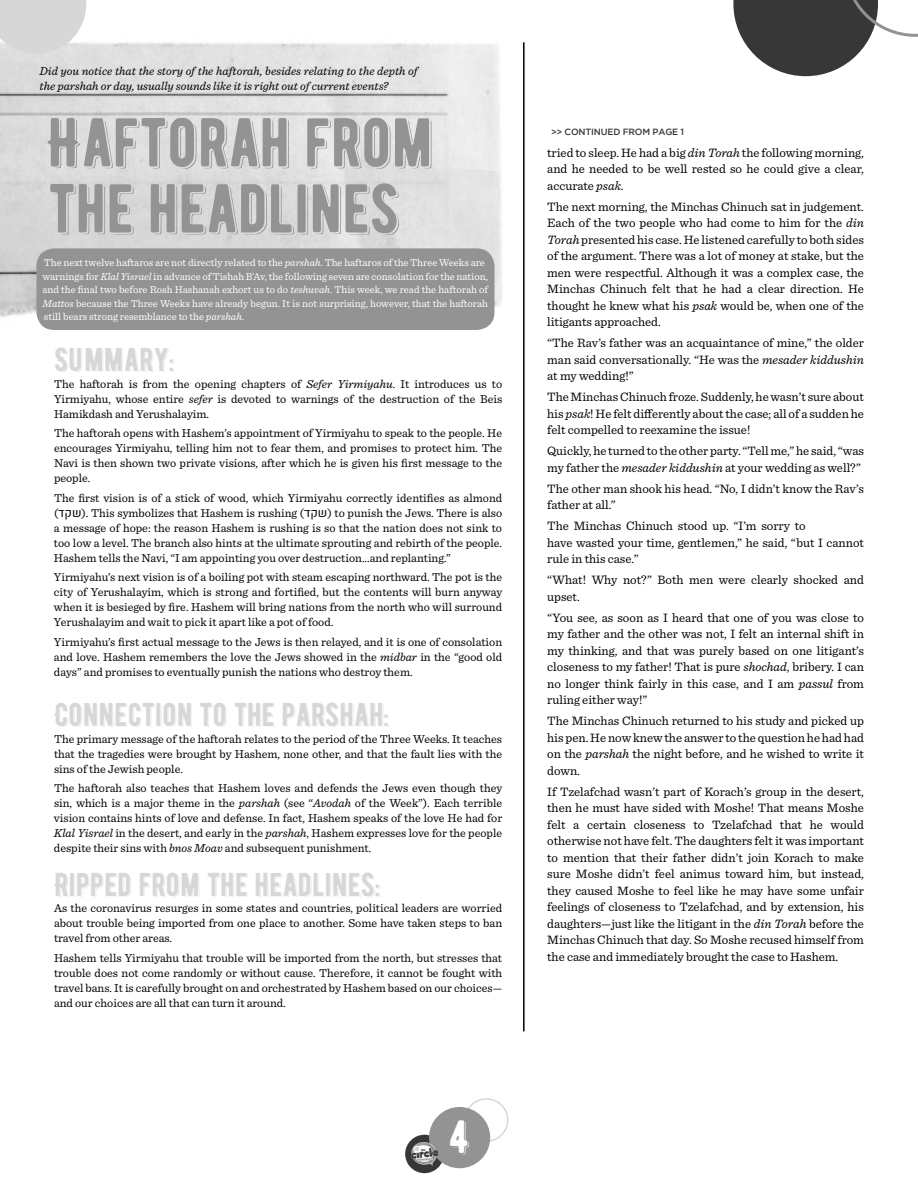
<style>
.page{position:relative;width:918px;height:1188px;background:#fff}
.page>*{position:absolute;margin:0;border:0;box-sizing:border-box;transform-origin:0 0}
.t1{font:69px/66px "BERNIERSHADE";letter-spacing:-.03em;color:#939393}
.t2{font:46.5px "BERNIERSHADE";color:#fff}
.t3{font:33px "BERNIERSHADE";letter-spacing:-.03em;color:#d7d7d7}
.t4{font:12.75px/16.5px "Sentinel";color:#000;text-align:justify}
.t5{font:12px/15px "Sentinel";color:#000;text-align:justify}
.t6{font:italic 12px/15px "Sentinel";color:#000}
.t7{font:12px "Heebo";color:#000}
.t8{font:10.5px/13.5px "Sentinel";color:#fff}
.t9{font:500 9px "Gotham";letter-spacing:-.015em;color:#373737}
.s1{font-style:italic}
.s2{font-family:"Heebo"}
</style>
<div class="page">
<img style="left:0;top:42px;width:502px;height:288px">
<svg style="left:0;top:0;width:86px;height:54px;background:#d9d9d9"></svg>
<svg style="left:733px;top:0;width:185px;height:76px"></svg>
<div style="left:464px;top:1098px;width:45px;height:44px;border:2px solid #d7d7d7;border-radius:50%"></div>
<div style="left:405px;top:1135px;width:39px;height:38px;background:#373737;border-radius:50%"></div>
<div style="left:429px;top:1107px;width:61px;height:61px;background:#939393;border-radius:50%"></div>
<svg style="left:411px;top:1142px;width:27px;height:24px"></svg>
<div style="left:36px;top:248px;width:458px;height:82px;background:#939393;border-radius:18px"></div>
<hr style="left:523px;top:42px;width:2px;height:989px;background:#000">
<p class="t6" style="left:40px;top:64px;width:380px">Did you notice that the story of the haftorah, besides relating to the depth of the parshah or day, usually sounds like it is right out of current events?</p>
<h1 class="t1" style="left:48px;top:96px;width:389px">HAFTORAH FROM<br>THE HEADLINES</h1>
<p class="t8" style="left:42px;top:256px;width:447px">The next twelve haftaros are not directly related to the <span class="s1">parshah</span>. The haftaros of the Three Weeks are warnings for <span class="s1">Klal Yisrael</span> in advance of Tishah B’Av, the following seven are consolation for the nation, and the final two before Rosh Hashanah exhort us to do <span class="s1">teshuvah</span>. This week, we read the haftorah of <span class="s1">Mattos</span> because the Three Weeks have already begun. It is not surprising, however, that the haftorah still bears strong resemblance to the <span class="s1">parshah</span>.</p>
<h3 class="t3" style="left:54px;top:332px;width:122px">SUMMARY:</h3>
<p class="t5" style="left:54px;top:377px;width:450px">The haftorah is from the opening chapters of <span class="s1">Sefer Yirmiyahu</span>. It introduces us to Yirmiyahu, whose entire <span class="s1">sefer</span> is devoted to warnings of the destruction of the Beis Hamikdash and Yerushalayim.</p>
<p class="t5" style="left:54px;top:426px;width:450px">The haftorah opens with Hashem’s appointment of Yirmiyahu to speak to the people. He encourages Yirmiyahu, telling him not to fear them, and promises to protect him. The Navi is then shown two private visions, after which he is given his first message to the people.</p>
<p class="t5" style="left:54px;top:491px;width:450px">The first vision is of a stick of wood, which Yirmiyahu correctly identifies as almond ( <span class="s2">ש</span>(. This symbolizes that Hashem is rushing ( <span class="s2">ש</span>( to punish the Jews. There is also</p>
<p class="t7" style="left:58px;top:504px;width:15px">קד</p>
<p class="t7" style="left:304px;top:504px;width:15px">קד</p>
<p class="t5" style="left:54px;top:521px;width:450px">a message of hope: the reason Hashem is rushing is so that the nation does not sink to too low a level. The branch also hints at the ultimate sprouting and rebirth of the people.<br>Hashem tells the Navi, “I am appointing you over destruction...and replanting.”</p>
<p class="t5" style="left:54px;top:570px;width:450px">Yirmiyahu’s next vision is of a boiling pot with steam escaping northward. The pot is the city of Yerushalayim, which is strong and fortified, but the contents will burn anyway when it is besieged by fire. Hashem will bring nations from the north who will surround Yerushalayim and wait to pick it apart like a pot of food.</p>
<p class="t5" style="left:54px;top:635px;width:450px">Yirmiyahu’s first actual message to the Jews is then relayed, and it is one of consolation and love. Hashem remembers the love the Jews showed in the <span class="s1">midbar</span> in the “good old days” and promises to eventually punish the nations who destroy them.</p>
<h3 class="t3" style="left:54px;top:687px;width:337px">CONNECTION TO THE PARSHAH:</h3>
<p class="t5" style="left:54px;top:731px;width:450px">The primary message of the haftorah relates to the period of the Three Weeks. It teaches that the tragedies were brought by Hashem, none other, and that the fault lies with the sins of the Jewish people.</p>
<p class="t5" style="left:54px;top:781px;width:450px">The haftorah also teaches that Hashem loves and defends the Jews even though they sin, which is a major theme in the <span class="s1">parshah</span> (see “<span class="s1">Avodah</span> of the Week”). Each terrible vision contains hints of love and defense. In fact, Hashem speaks of the love He had for <span class="s1">Klal Yisrael</span> in the desert, and early in the <span class="s1">parshah</span>, Hashem expresses love for the people despite their sins with <span class="s1">bnos Moav</span> and subsequent punishment.</p>
<h3 class="t3" style="left:54px;top:857px;width:328px">RIPPED FROM THE HEADLINES:</h3>
<p class="t5" style="left:54px;top:901px;width:450px">As the coronavirus resurges in some states and countries, political leaders are worried about trouble being imported from one place to another. Some have taken steps to ban travel from other areas.</p>
<p class="t5" style="left:54px;top:951px;width:450px">Hashem tells Yirmiyahu that trouble will be imported from the north, but stresses that trouble does not come randomly or without cause. Therefore, it cannot be fought with travel bans. It is carefully brought on and orchestrated by Hashem based on our choices— and our choices are all that can turn it around.</p>
<p class="t9" style="left:551px;top:127px;width:134px">&gt;&gt; CONTINUED FROM PAGE 1</p>
<p class="t4" style="left:547px;top:145px;width:318px">tried to sleep. He had a big <span class="s1">din Torah</span> the following morning, and he needed to be well rested so he could give a clear, accurate <span class="s1">psak</span>.</p>
<p class="t4" style="left:547px;top:199px;width:318px">The next morning, the Minchas Chinuch sat in judgement.<br>Each of the two people who had come to him for the <span class="s1">din Torah</span> presented his case. He listened carefully to both sides of the argument. There was a lot of money at stake, but the men were respectful. Although it was a complex case, the Minchas Chinuch felt that he had a clear direction. He thought he knew what his <span class="s1">psak</span> would be, when one of the litigants approached.</p>
<p class="t4" style="left:547px;top:335px;width:318px">“The Rav’s father was an acquaintance of mine,” the older man said conversationally. “He was the <span class="s1">mesader kiddushin </span>at my wedding!”</p>
<p class="t4" style="left:547px;top:389px;width:318px">The Minchas Chinuch froze. Suddenly, he wasn’t sure about his <span class="s1">psak</span>! He felt differently about the case; all of a sudden he felt compelled to reexamine the issue!</p>
<p class="t4" style="left:547px;top:443px;width:318px">Quickly, he turned to the other party. “Tell me,” he said, “was my father the <span class="s1">mesader kiddushin</span> at your wedding as well?”</p>
<p class="t4" style="left:547px;top:481px;width:318px">The other man shook his head. “No, I didn’t know the Rav’s father at all.”</p>
<p class="t4" style="left:547px;top:518px;width:318px;text-align:left">The Minchas Chinuch stood up. “I’m sorry to<br>have wasted your time, gentlemen,” he said, “but I cannot rule in this case.”</p>
<p class="t4" style="left:547px;top:572px;width:318px">“What! Why not?” Both men were clearly shocked and upset.</p>
<p class="t4" style="left:547px;top:610px;width:318px">“You see, as soon as I heard that one of you was close to my father and the other was not, I felt an internal shift in my thinking, and that was purely based on one litigant’s closeness to my father! That is pure <span class="s1">shochad</span>, bribery. I can no longer think fairly in this case, and I am <span class="s1">passul</span> from ruling either way!”</p>
<p class="t4" style="left:547px;top:713px;width:318px">The Minchas Chinuch returned to his study and picked up his pen. He now knew the answer to the question he had had on the <span class="s1">parshah</span> the night before, and he wished to write it down.</p>
<p class="t4" style="left:547px;top:784px;width:318px">If Tzelafchad wasn’t part of Korach’s group in the desert, then he must have sided with Moshe! That means Moshe felt a certain closeness to Tzelafchad that he would otherwise not have felt. The daughters felt it was important to mention that their father didn’t join Korach to make sure Moshe didn’t feel animus toward him, but instead, they caused Moshe to feel like he may have some unfair feelings of closeness to Tzelafchad, and by extension, his daughters—just like the litigant in the <span class="s1">din Torah</span> before the Minchas Chinuch that day. So Moshe recused himself from the case and immediately brought the case to Hashem.</p>
<h2 class="t2" style="left:449px;top:1098px;width:22px">4</h2>
</div>
